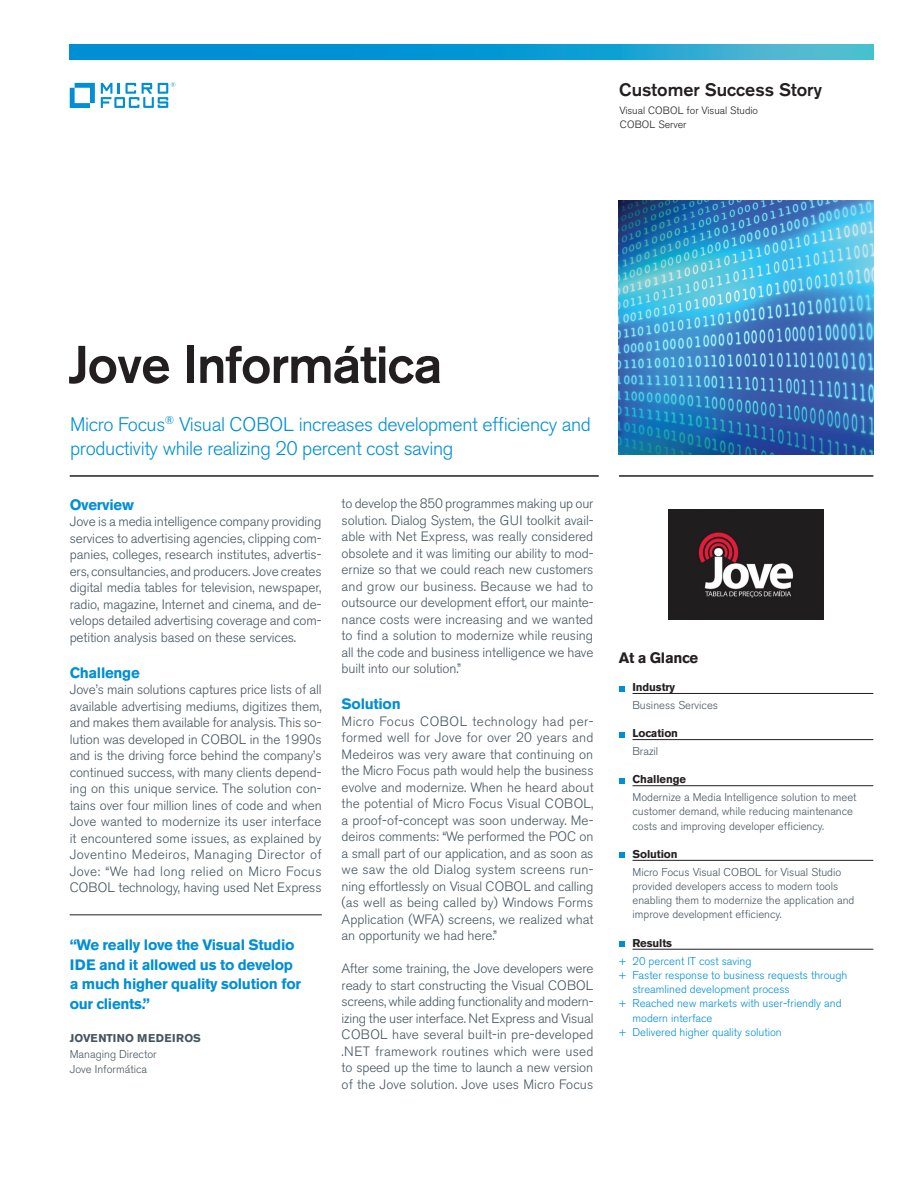
<style>
.page{position:relative;width:918px;height:1188px;background:#fff}
.page>*{position:absolute;margin:0;border:0;box-sizing:border-box;transform-origin:0 0}
.Main_Title__pg_1{font:500 52.5px "Akzidenz Grotesk BE";letter-spacing:-.02em;color:#231f20}
.Intro__pg_1{font:300 19.5px/24px "Akzidenz Grotesk BE";letter-spacing:-.02em;color:#008fd5}
.Customer_Success_Sto{font:500 18px "Akzidenz Grotesk BE";color:#231f20}
.Blue_quote_text__pg{font:700 15px/19.5px "Akzidenz Grotesk BE";letter-spacing:-.02em;color:#008fd5}
.Blue_body_text_heads{font:700 15px "Akzidenz Grotesk BE";letter-spacing:-.02em;color:#008fd5}
.Sidebar_At_a_Glance{font:700 15px "Akzidenz Grotesk BE";letter-spacing:-.02em;color:#231f20}
.Grey_body_text{font:300 13.5px/16.5px "Akzidenz Grotesk BE";letter-spacing:-.01em;color:#45555f;text-align:justify}
.Sidebar_text_below_l{font:300 11.25px/14.2px "Akzidenz Grotesk BE";color:#45555f}
.Sidebar_blue_Results{font:300 11.25px/14.2px "Akzidenz Grotesk BE";color:#008fd5}
.Sidebar_bold_bullets{font:700 11.25px "Akzidenz Grotesk BE";letter-spacing:-.01em;color:#231f20}
.Quote_attribution_Na{font:300 11.25px "Akzidenz Grotesk BE";color:#45555f}
.Quote_attribution_Na-2{font:700 11.25px "Akzidenz Grotesk BE";letter-spacing:.02em;color:#45555f}
.Product_name_s___top{font:300 10.5px "Akzidenz Grotesk BE";color:#231f20}
</style>
<div class="page">
<hr style="left:70px;top:475px;width:529px;height:2px;background:#231f20">
<hr style="left:619px;top:475px;width:254px;height:2px;background:#231f20">
<img style="left:619px;top:201px;width:254px;height:254px">
<hr style="left:632px;top:693px;width:241px;height:1px;background:#231f20">
<hr style="left:632px;top:739px;width:241px;height:1px;background:#231f20">
<hr style="left:632px;top:785px;width:241px;height:1px;background:#231f20">
<hr style="left:632px;top:860px;width:241px;height:1px;background:#231f20">
<hr style="left:632px;top:949px;width:241px;height:1px;background:#231f20">
<svg style="left:619px;top:686px;width:5px;height:5px"></svg>
<svg style="left:619px;top:732px;width:5px;height:5px"></svg>
<svg style="left:619px;top:778px;width:5px;height:5px"></svg>
<svg style="left:619px;top:853px;width:5px;height:5px"></svg>
<svg style="left:619px;top:942px;width:5px;height:5px"></svg>
<hr style="left:70px;top:915px;width:252px;height:1px;background:#231f20">
<svg style="left:70px;top:45px;width:803px;height:14px;background:#149dd3"></svg>
<svg style="left:70px;top:83px;width:25px;height:25px"></svg>
<svg style="left:101px;top:82px;width:74px;height:26px"></svg>
<img style="left:669px;top:510px;width:154px;height:109px">
<p class="Customer_Success_Sto" style="left:619px;top:78px;width:204px">Customer Success Story</p>
<p class="Product_name_s___top" style="left:619px;top:104px;width:140px">Visual COBOL for Visual Studio</p>
<p class="Product_name_s___top" style="left:620px;top:118px;width:68px">COBOL Server</p>
<p class="Main_Title__pg_1" style="left:68px;top:332px;width:376px">Jove Informática</p>
<p class="Intro__pg_1" style="left:70px;top:413px;width:522px">Micro Focus<sup>®</sup> Visual COBOL increases development efficiency and productivity while realizing 20 percent cost saving</p>
<p class="Blue_body_text_heads" style="left:70px;top:496px;width:66px">Overview</p>
<p class="Grey_body_text" style="left:70px;top:514px;width:253px">Jove is a media intelligence company providing services to advertising agencies, clipping com&shy;panies, colleges, research institutes, advertis&shy;ers, consultancies, and producers. Jove creates digital media tables for television, newspaper, radio, magazine, Internet and cinema, and de&shy;velops detailed advertising coverage and com&shy;petition analysis based on these services.</p>
<p class="Blue_body_text_heads" style="left:70px;top:664px;width:72px">Challenge</p>
<p class="Grey_body_text" style="left:70px;top:682px;width:254px">Jove’s main solutions captures price lists of all available advertising mediums, digitizes them, and makes them available for analysis. This so&shy;lution was developed in COBOL in the 1990s and is the driving force behind the company’s continued success, with many clients depend&shy;ing on this unique service. The solution con&shy;tains over four million lines of code and when Jove wanted to modernize its user interface it encountered some issues, as explained by Joventino Medeiros, Managing Director of Jove: “We had long relied on Micro Focus COBOL technology, having used Net Express</p>
<p class="Blue_quote_text__pg" style="left:70px;top:935px;width:233px">“We really love the Visual Studio<br>IDE and it allowed us to develop a much higher quality solution for our clients.”</p>
<p class="Quote_attribution_Na-2" style="left:70px;top:1031px;width:133px">JOVENTINO MEDEIROS</p>
<p class="Quote_attribution_Na" style="left:70px;top:1048px;width:88px">Managing Director</p>
<p class="Quote_attribution_Na" style="left:70px;top:1062px;width:79px">Jove Informática</p>
<p class="Grey_body_text" style="left:342px;top:496px;width:253px">to develop the 850 programmes making up our solution. Dialog System, the GUI toolkit avail&shy;able with Net Express, was really considered obsolete and it was limiting our ability to mod&shy;ernize so that we could reach new customers and grow our business. Because we had to outsource our development effort, our mainte&shy;nance costs were increasing and we wanted to find a solution to modernize while reusing all the code and business intelligence we have built into our solution.”</p>
<p class="Blue_body_text_heads" style="left:342px;top:696px;width:61px">Solution</p>
<p class="Grey_body_text" style="left:342px;top:713px;width:253px">Micro Focus COBOL technology had per&shy;formed well for Jove for over 20 years and Medeiros was very aware that continuing on the Micro Focus path would help the business evolve and modernize. When he heard about the potential of Micro Focus Visual COBOL, a proof-of-concept was soon underway. Me&shy;deiros comments: “We performed the POC on a small part of our application, and as soon as we saw the old Dialog system screens run&shy;ning effortlessly on Visual COBOL and calling (as well as being called by) Windows Forms Application (WFA) screens, we realized what an opportunity we had here.”</p>
<p class="Grey_body_text" style="left:342px;top:961px;width:253px">After some training, the Jove developers were ready to start constructing the Visual COBOL screens, while adding functionality and modern&shy;izing the user interface. Net Express and Visual COBOL have several built-in pre-developed .NET framework routines which were used to speed up the time to launch a new version of the Jove solution. Jove uses Micro Focus</p>
<p class="Sidebar_At_a_Glance" style="left:619px;top:649px;width:81px">At a Glance</p>
<p class="Sidebar_bold_bullets" style="left:632px;top:681px;width:44px">Industry</p>
<p class="Sidebar_text_below_l" style="left:632px;top:698px;width:87px">Business Services</p>
<p class="Sidebar_bold_bullets" style="left:632px;top:727px;width:47px">Location</p>
<p class="Sidebar_text_below_l" style="left:632px;top:744px;width:27px">Brazil</p>
<p class="Sidebar_bold_bullets" style="left:632px;top:773px;width:55px">Challenge</p>
<p class="Sidebar_text_below_l" style="left:632px;top:790px;width:226px">Modernize a Media Intelligence solution to meet customer demand, while reducing maintenance costs and improving developer efficiency.</p>
<p class="Sidebar_bold_bullets" style="left:632px;top:848px;width:47px">Solution</p>
<p class="Sidebar_text_below_l" style="left:632px;top:865px;width:224px">Micro Focus Visual COBOL for Visual Studio provided developers access to modern tools enabling them to modernize the application and improve development efficiency.</p>
<p class="Sidebar_bold_bullets" style="left:632px;top:936px;width:41px">Results</p>
<p class="Sidebar_blue_Results" style="left:619px;top:954px;width:134px">+ 20 percent IT cost saving</p>
<p class="Sidebar_blue_Results" style="left:632px;top:968px;width:216px;text-indent:-14px">+ Faster response to business requests through streamlined development process</p>
<p class="Sidebar_blue_Results" style="left:632px;top:996px;width:211px;text-indent:-14px">+ Reached new markets with user-friendly and modern interface</p>
<p class="Sidebar_blue_Results" style="left:619px;top:1025px;width:164px">+ Delivered higher quality solution</p>
</div>
